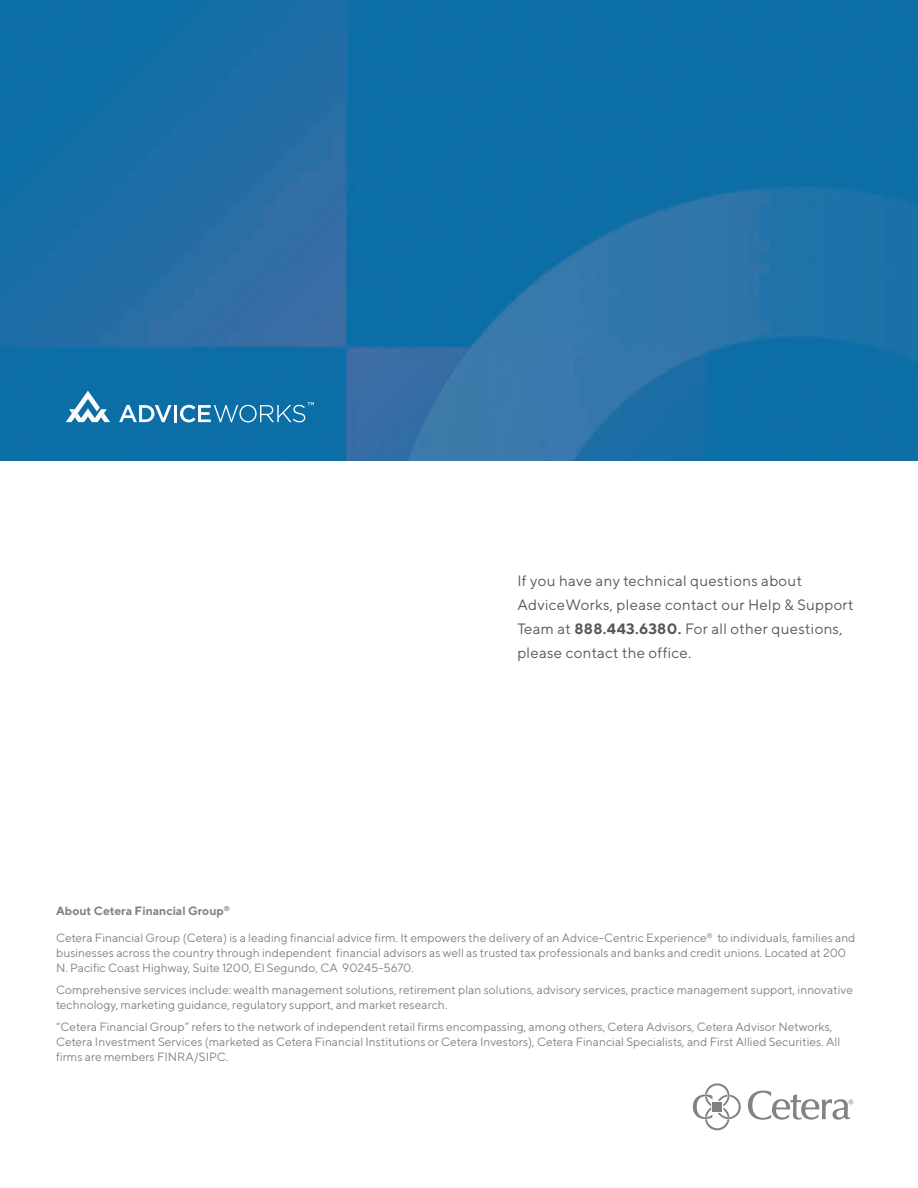
<style>
.page{position:relative;width:918px;height:1188px;background:#fff}
.page>*{position:absolute;margin:0;border:0;box-sizing:border-box;transform-origin:0 0}
.t1{font:15px/24px "TT Norms";letter-spacing:.02em;color:#57585a}
.t2{font:12px/15px "TT Norms";color:#808285}
.t3{font:700 12px "TT Norms";color:#808285}
.s1{font-weight:700}
</style>
<div class="page">
<svg style="left:692px;top:1083px;width:161px;height:48px"></svg>
<img style="left:0;top:0;width:918px;height:460px">
<svg style="left:119px;top:405px;width:53px;height:17px"></svg>
<hr style="left:174px;top:405px;width:3px;height:17px;background:#fff">
<svg style="left:66px;top:391px;width:44px;height:31px"></svg>
<svg style="left:180px;top:402px;width:134px;height:20px;background:#408db9"></svg>
<p class="t1" style="left:517px;top:568px;width:338px">If you have any technical questions about AdviceWorks, please contact our Help &amp; Support Team at <span class="s1">888.443.6380.</span> For all other questions, please contact the office.</p>
<p class="t3" style="left:56px;top:904px;width:175px">About Cetera Financial Group<sup>®</sup></p>
<p class="t2" style="left:56px;top:931px;width:801px">Cetera Financial Group (Cetera) is a leading financial advice firm. It empowers the delivery of an Advice-Centric Experience<sup>®</sup> to individuals, families and businesses across the country through independent financial advisors as well as trusted tax professionals and banks and credit unions. Located at 200<br>N. Pacific Coast Highway, Suite 1200, El Segundo, CA 90245-5670.</p>
<p class="t2" style="left:56px;top:982px;width:798px">Comprehensive services include: wealth management solutions, retirement plan solutions, advisory services, practice management support, innovative technology, marketing guidance, regulatory support, and market research.</p>
<p class="t2" style="left:56px;top:1019px;width:786px">“Cetera Financial Group” refers to the network of independent retail firms encompassing, among others, Cetera Advisors, Cetera Advisor Networks,<br>Cetera Investment Services (marketed as Cetera Financial Institutions or Cetera Investors), Cetera Financial Specialists, and First Allied Securities. All firms are members FINRA/SIPC.</p>
</div>
